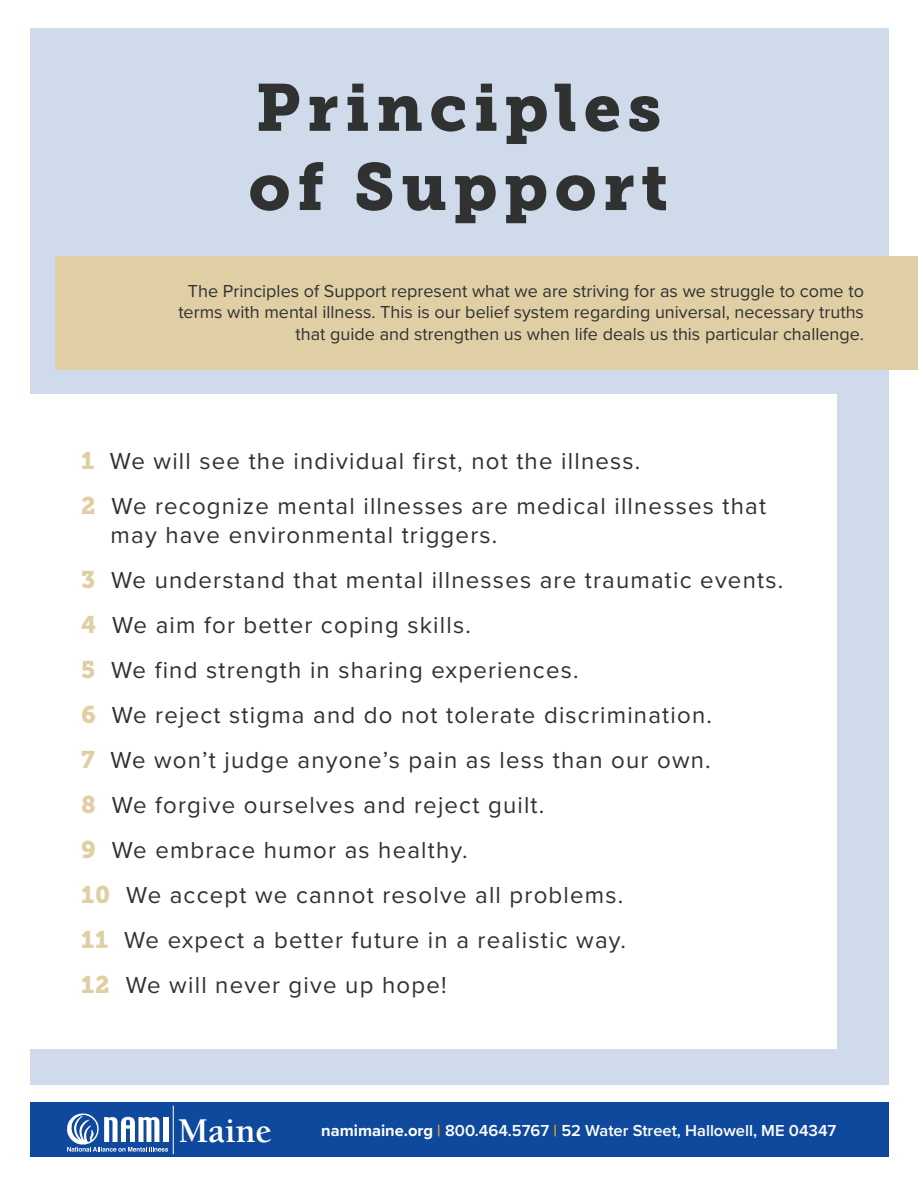
<style>
.page{position:relative;width:918px;height:1188px;background:#fff}
.page>*{position:absolute;margin:0;border:0;box-sizing:border-box;transform-origin:0 0}
.t1{font:66px/79.2px "Museo Slab 900";letter-spacing:.1em;color:#303232}
.t2{font:700 35.7px "Berkeley";color:#fff}
.t3{font:24px/28.8px "Proxima Nova";letter-spacing:.05em;color:#303232}
.t4{font:18px/21.6px "Proxima Nova";color:#303232;text-align:right}
.t5{font:600 16.5px "Proxima Nova";color:#fff}
.s1{font-family:"Museo Slab 900";color:#e0cfa5}
.s2{font-weight:700}
.s3{color:#f7a71b}
</style>
<div class="page">
<div style="left:31px;top:28px;width:858px;height:1056px;background:#cfdbeb"></div>
<div style="left:31px;top:1103px;width:858px;height:54px;background:#0f499d"></div>
<hr style="left:173px;top:1106px;width:1px;height:48px;background:#fff">
<svg style="left:67px;top:1113px;width:101px;height:39px"></svg>
<div style="left:55px;top:256px;width:863px;height:113px;background:#e0cfa5"></div>
<div style="left:0;top:394px;width:837px;height:654px;background:#fff"></div>
<p class="t1" style="left:249px;top:69px;width:421px">Principles of Support</p>
<p class="t4" style="left:178px;top:279px;width:687px">The Principles of Support represent what we are striving for as we struggle to come to terms with mental illness. This is our belief system regarding universal, necessary truths that guide and strengthen us when life deals us this particular challenge.</p>
<p class="t3" style="left:81px;top:445px;width:561px"><span class="s1">1</span> We will see the individual first, not the illness.</p>
<p class="t3" style="left:111px;top:490px;width:657px;text-indent:-30px"><span class="s1">2</span> We recognize mental illnesses are medical illnesses that may have environmental triggers.</p>
<p class="t3" style="left:81px;top:564px;width:704px"><span class="s1">3</span> We understand that mental illnesses are traumatic events.</p>
<p class="t3" style="left:81px;top:609px;width:391px"><span class="s1">4</span> We aim for better coping skills.</p>
<p class="t3" style="left:81px;top:654px;width:499px"><span class="s1">5</span> We find strength in sharing experiences.</p>
<p class="t3" style="left:81px;top:699px;width:632px"><span class="s1">6</span> We reject stigma and do not tolerate discrimination.</p>
<p class="t3" style="left:81px;top:744px;width:631px"><span class="s1">7</span> We won’t judge anyone’s pain as less than our own.</p>
<p class="t3" style="left:81px;top:789px;width:465px"><span class="s1">8</span> We forgive ourselves and reject guilt.</p>
<p class="t3" style="left:81px;top:834px;width:388px"><span class="s1">9</span> We embrace humor as healthy.</p>
<p class="t3" style="left:81px;top:879px;width:544px"><span class="s1">10</span> We accept we cannot resolve all problems.</p>
<p class="t3" style="left:81px;top:924px;width:546px"><span class="s1">11</span> We expect a better future in a realistic way.</p>
<p class="t3" style="left:81px;top:969px;width:367px"><span class="s1">12</span> We will never give up hope!</p>
<p class="t2" style="left:178px;top:1112px;width:95px">Maine</p>
<p class="t5" style="left:321px;top:1118px;width:517px"><span class="s2">namimaine.org</span> <span class="s3">|</span> 800.464.5767 <span class="s3">|</span> 52 Water Street, Hallowell, ME 04347</p>
</div>
